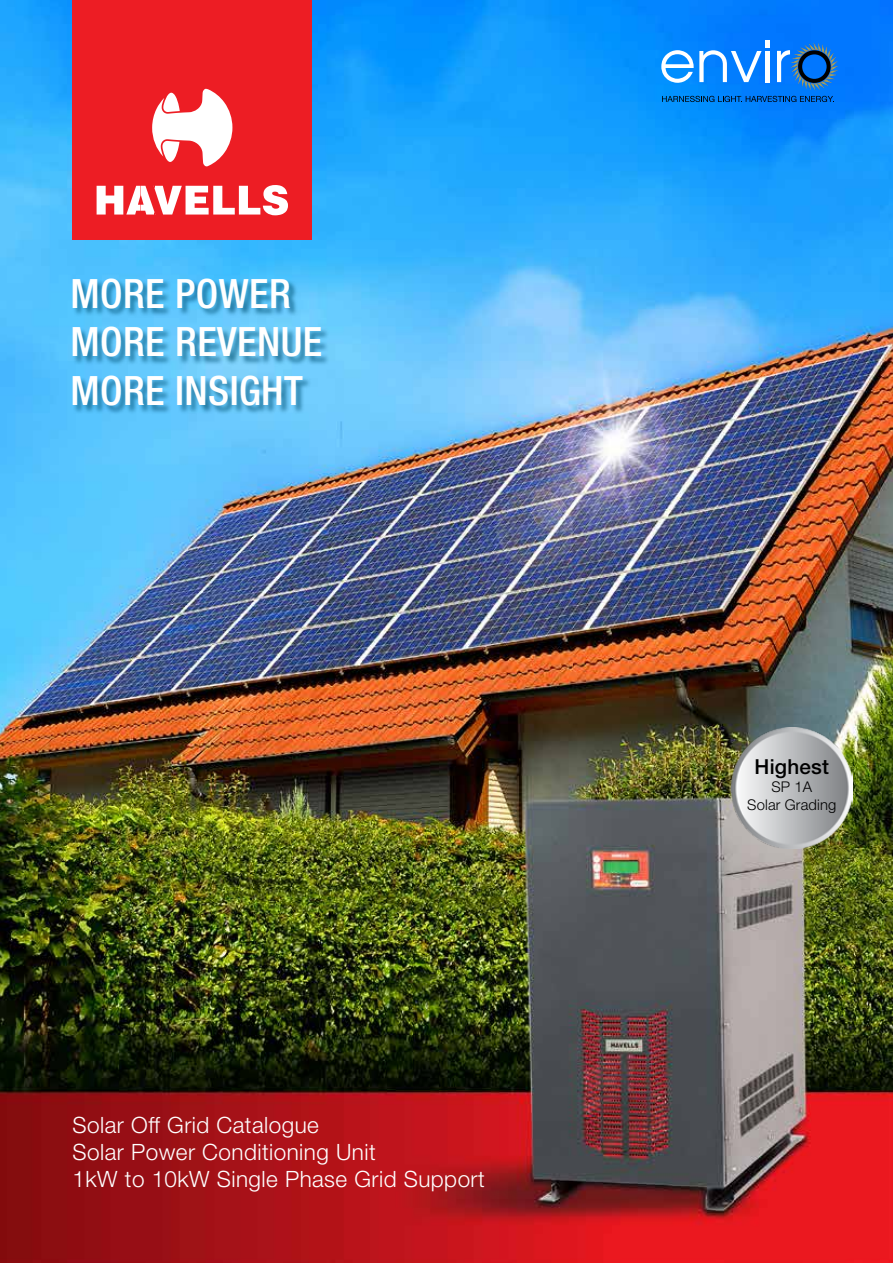
<style>
.page{position:relative;width:893px;height:1263px;background:#fff}
.page>*{position:absolute;margin:0;border:0;box-sizing:border-box;transform-origin:0 0}
.t1{font:500 condensed 40.5px/48.6px "Helvetica Neue LT Std";letter-spacing:.01em;color:#fff}
.t2{font:300 22.5px/27px "Helvetica Neue LT Std";letter-spacing:.02em;color:#fff}
.t3{font:500 20.7px "Helvetica Neue LT Std";letter-spacing:.01em;color:#000}
.t4{font:300 14.85px/17.7px "Helvetica Neue LT Std";letter-spacing:.01em;color:#000;text-align:center}
</style>
<div class="page">
<img style="left:0;top:0;width:893px;height:1263px">
<div style="left:73px;top:0;width:239px;height:239px;background:#ed1d24"></div>
<svg style="left:97px;top:185px;width:191px;height:30px"></svg>
<svg style="left:152px;top:89px;width:80px;height:77px"></svg>
<svg style="left:661px;top:40px;width:177px;height:62px;background:#2687e8"></svg>
<div style="left:73px;top:278px;width:257px;height:136px;background:#005275;opacity:.65"></div>
<img style="left:731px;top:728px;width:121px;height:121px">
<h1 class="t1" style="left:70px;top:269px;width:253px">MORE POWER<br>MORE REVENUE<br>MORE INSIGHT</h1>
<p class="t2" style="left:73px;top:1111px;width:414px">Solar Off Grid Catalogue<br>Solar Power Conditioning Unit<br>1kW to 10kW Single Phase Grid Support</p>
<p class="t3" style="left:755px;top:754px;width:76px">Highest</p>
<p class="t4" style="left:747px;top:777px;width:91px">SP 1A<br>Solar Grading</p>
</div>
